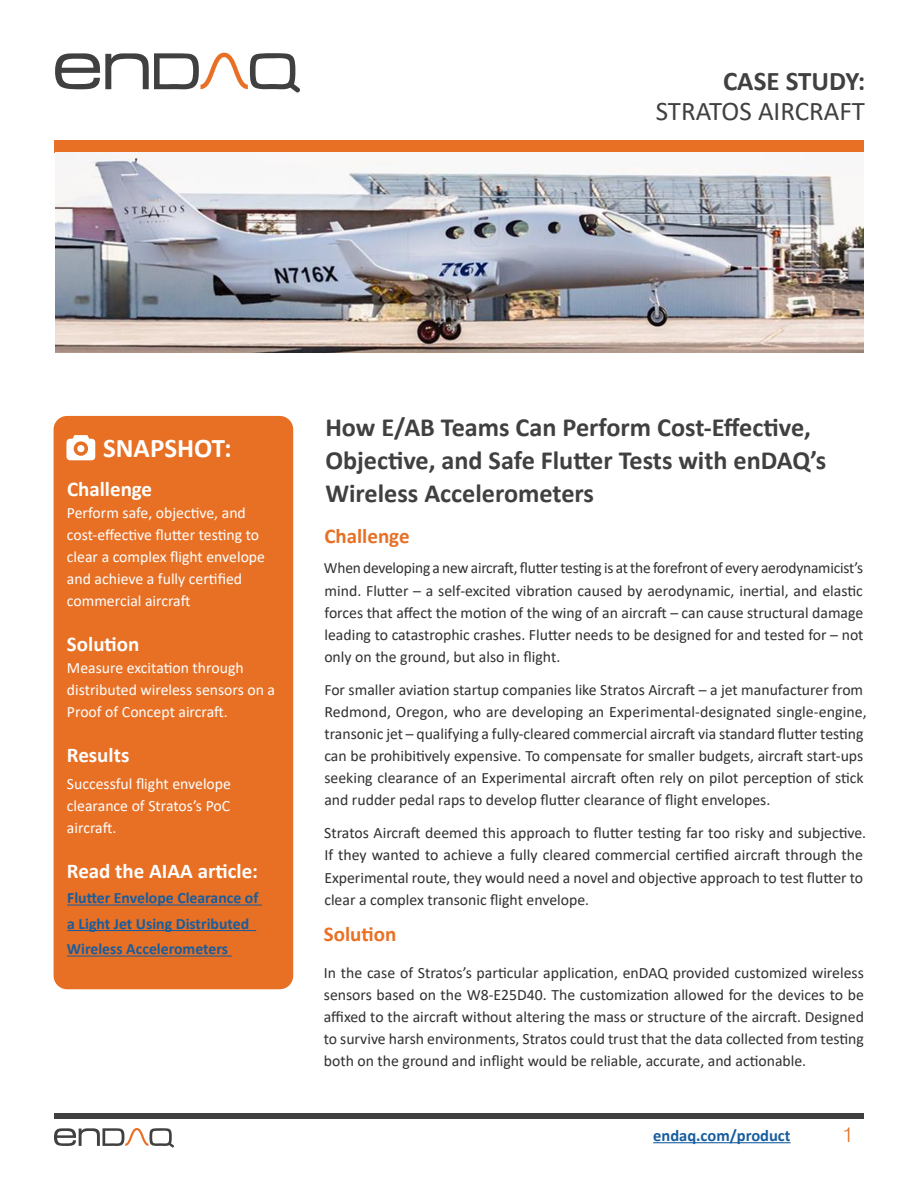
<style>
.page{position:relative;width:918px;height:1188px;background:#fff}
.page>*{position:absolute;margin:0;border:0;box-sizing:border-box;transform-origin:0 0}
.t1{font:27px "Calibri";color:#404041}
.t2{font:700 27px "Calibri";color:#404041}
.Snapshot{font:700 27px "Calibri";color:#fff}
.t3{font:700 26.25px/33px "Calibri";color:#404041}
.Snapshot_Subheading{font:700 21px "Calibri";color:#fff}
.Sub-Header-Red{font:700 21px "Calibri";color:#e77025}
.Body_text{font:700 21px "Calibri";color:#e97024}
.t4{font:300 21px "Swiss 721 BT";color:#e77025}
.t5{font:700 16.5px "Calibri";color:#175d9e}
.Body_text-2{font:15.75px/22.2px "Calibri";color:#312f30;text-align:justify}
.Body_text-3{font:15.75px/22.2px "Calibri";color:#fff}
.Snapshot_Subheading-2{font:700 15.75px/25.5px "Calibri";color:#175d9e}
</style>
<div class="page">
<div style="left:54px;top:1113px;width:810px;height:6px;background:#404041"></div>
<hr style="left:653px;top:1142px;width:138px;height:1px;background:#175d9e">
<svg style="left:55px;top:53px;width:245px;height:40px"></svg>
<svg style="left:54px;top:1128px;width:120px;height:20px"></svg>
<div style="left:54px;top:140px;width:810px;height:13px;background:#e77025"></div>
<div style="left:54px;top:416px;width:239px;height:573px;background:#e77025;border-radius:14px"></div>
<hr style="left:67px;top:905px;width:195px;height:1px;background:#175d9e">
<hr style="left:67px;top:930px;width:189px;height:1px;background:#175d9e">
<hr style="left:67px;top:956px;width:165px;height:1px;background:#175d9e">
<svg style="left:66px;top:435px;width:29px;height:25px"></svg>
<img style="left:55px;top:153px;width:809px;height:199px">
<h1 class="t2" style="left:723px;top:62px;width:144px">CASE STUDY:</h1>
<h1 class="t1" style="left:656px;top:92px;width:211px">STRATOS AIRCRAFT</h1>
<p class="Snapshot" style="left:103px;top:429px;width:130px">SNAPSHOT:</p>
<p class="Snapshot_Subheading" style="left:67px;top:474px;width:87px">Challenge</p>
<p class="Body_text-3" style="left:67px;top:501px;width:200px">Perform safe, objective, and cost-effective flutter testing to clear a complex flight envelope and achieve a fully certified commercial aircraft</p>
<p class="Snapshot_Subheading" style="left:67px;top:629px;width:74px">Solution</p>
<p class="Body_text-3" style="left:67px;top:656px;width:210px">Measure excitation through distributed wireless sensors on a<br>Proof of Concept aircraft.</p>
<p class="Snapshot_Subheading" style="left:67px;top:740px;width:64px">Results</p>
<p class="Body_text-3" style="left:67px;top:772px;width:166px;text-align:justify">Successful flight envelope clearance of Stratos’s PoC aircraft.</p>
<p class="Snapshot_Subheading" style="left:67px;top:856px;width:193px">Read the AIAA article:</p>
<p class="Snapshot_Subheading-2" style="left:67px;top:885px;width:193px">Flutter Envelope Clearance of a Light Jet Using Distributed<br>Wireless Accelerometers</p>
<p class="t3" style="left:325px;top:410px;width:502px">How E/AB Teams Can Perform Cost-Effective,<br>Objective, and Safe Flutter Tests with enDAQ’s<br>Wireless Accelerometers</p>
<p class="Sub-Header-Red" style="left:324px;top:521px;width:87px">Challenge</p>
<p class="Body_text-2" style="left:324px;top:557px;width:541px">When developing a new aircraft, flutter testing is at the forefront of every aerodynamicist’s mind. Flutter – a self-excited vibration caused by aerodynamic, inertial, and elastic forces that affect the motion of the wing of an aircraft – can cause structural damage leading to catastrophic crashes. Flutter needs to be designed for and tested for – not only on the ground, but also in flight.</p>
<p class="Body_text-2" style="left:324px;top:678px;width:544px;text-align:left">For smaller aviation startup companies like Stratos Aircraft – a jet manufacturer from Redmond, Oregon, who are developing an Experimental-designated single-engine, transonic jet – qualifying a fully-cleared commercial aircraft via standard flutter testing can be prohibitively expensive. To compensate for smaller budgets, aircraft start-ups seeking clearance of an Experimental aircraft often rely on pilot perception of stick and rudder pedal raps to develop flutter clearance of flight envelopes.</p>
<p class="Body_text-2" style="left:324px;top:822px;width:543px;text-align:left">Stratos Aircraft deemed this approach to flutter testing far too risky and subjective.<br>If they wanted to achieve a fully cleared commercial certified aircraft through the Experimental route, they would need a novel and objective approach to test flutter to clear a complex transonic flight envelope.</p>
<p class="Body_text" style="left:324px;top:920px;width:74px">Solution</p>
<p class="Body_text-2" style="left:324px;top:961px;width:542px">In the case of Stratos’s particular application, enDAQ provided customized wireless sensors based on the W8-E25D40. The customization allowed for the devices to be affixed to the aircraft without altering the mass or structure of the aircraft. Designed to survive harsh environments, Stratos could trust that the data collected from testing both on the ground and inflight would be reliable, accurate, and actionable.</p>
<p class="t5" style="left:653px;top:1124px;width:139px">endaq.com/product</p>
<h3 class="t4" style="left:842px;top:1122px;width:13px">1</h3>
</div>
